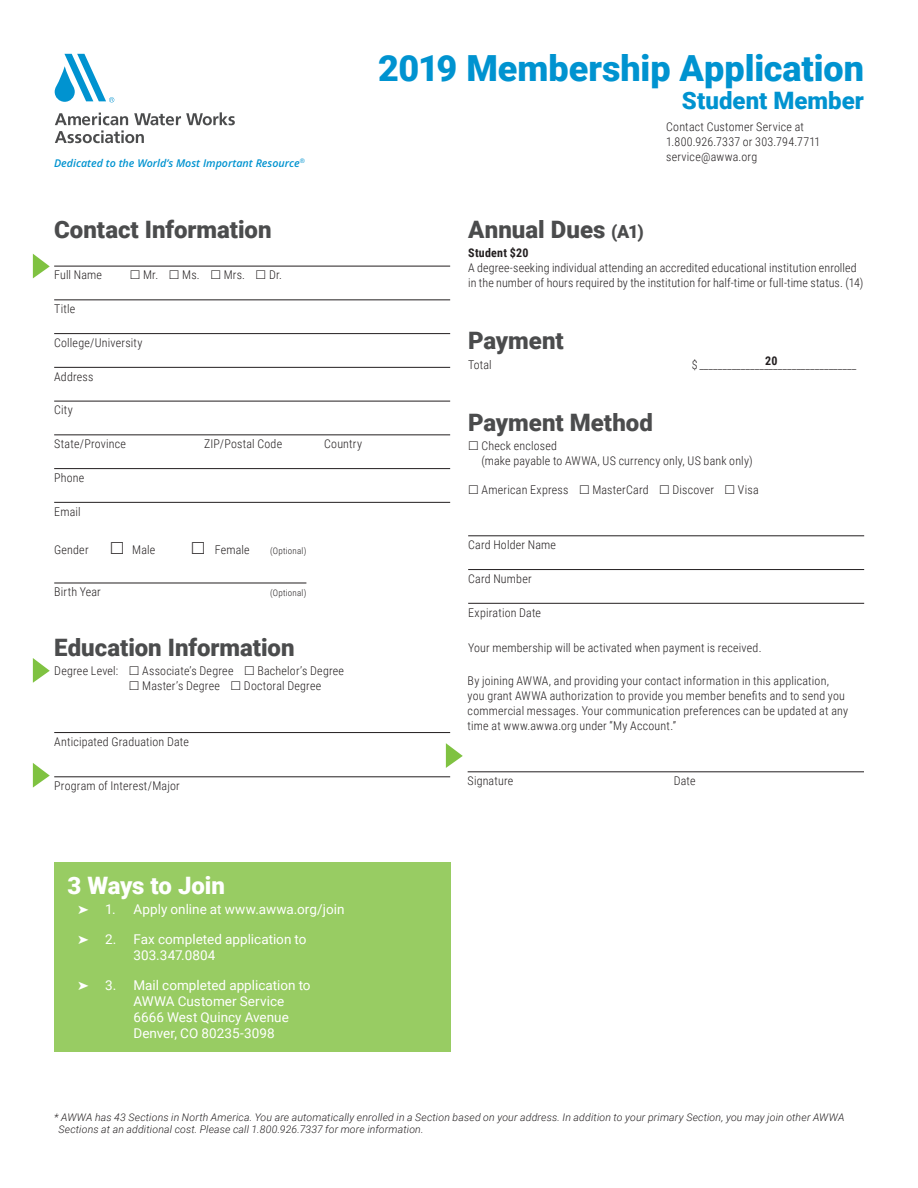
<style>
.page{position:relative;width:918px;height:1188px;background:#fff}
.page>*{position:absolute;margin:0;border:0;box-sizing:border-box;transform-origin:0 0}
.Subhead_Bold{font:900 36px "Roboto";color:#0093d0}
.Subhead_Bold-2{font:900 24px "Roboto";color:#4b4c4d}
.Subhead_Bold-3{font:900 24px "Roboto";color:#0093d0}
.KO_Subhead_Bold{font:900 24px "Roboto";letter-spacing:-.005em;color:#fff}
.t1{font:13.5px/16.2px "Roboto";letter-spacing:.005em;color:#fff}
.Text_Form{font:300 12px/15px "Roboto Condensed";letter-spacing:.015em;color:#231f20}
.TextRuleAbove{font:300 12px "Roboto Condensed";letter-spacing:.015em;color:#231f20}
.Text_Form-2{font:700 12px "Roboto Condensed";color:#231f20}
.t2{font:italic 600 10.65px "Open Sans";color:#0093d0}
.Footnote{font:italic 300 10.5px/12.6px "Roboto";letter-spacing:.015em;color:#231f20}
.Text_Form-3{font:300 9px "Roboto Condensed";letter-spacing:.025em;color:#231f20}
.s1{font-size:18px}
.s2{font-weight:700}
</style>
<div class="page">
<svg style="left:33px;top:254px;width:17px;height:24px"></svg>
<svg style="left:33px;top:658px;width:17px;height:25px"></svg>
<svg style="left:55px;top:112px;width:180px;height:31px"></svg>
<svg style="left:55px;top:54px;width:59px;height:48px"></svg>
<hr style="left:54px;top:266px;width:396px;height:1px;background:#231f20">
<hr style="left:54px;top:299px;width:396px;height:1px;background:#231f20">
<hr style="left:54px;top:333px;width:396px;height:1px;background:#231f20">
<hr style="left:54px;top:367px;width:396px;height:1px;background:#231f20">
<hr style="left:54px;top:401px;width:396px;height:1px;background:#231f20">
<hr style="left:54px;top:434px;width:396px;height:1px;background:#231f20">
<hr style="left:54px;top:468px;width:396px;height:1px;background:#231f20">
<hr style="left:54px;top:502px;width:396px;height:1px;background:#231f20">
<hr style="left:468px;top:535px;width:396px;height:1px;background:#231f20">
<hr style="left:468px;top:569px;width:396px;height:1px;background:#231f20">
<hr style="left:468px;top:603px;width:396px;height:1px;background:#231f20">
<svg style="left:446px;top:743px;width:17px;height:25px"></svg>
<hr style="left:468px;top:771px;width:396px;height:1px;background:#231f20">
<div style="left:54px;top:862px;width:396px;height:190px;background:#98cc63"></div>
<svg style="left:33px;top:763px;width:17px;height:25px"></svg>
<hr style="left:54px;top:583px;width:252px;height:1px;background:#231f20">
<hr style="left:54px;top:732px;width:396px;height:1px;background:#231f20">
<hr style="left:54px;top:776px;width:396px;height:1px;background:#231f20">
<p class="t2" style="left:54px;top:155px;width:253px">Dedicated to the World’s Most Important Resource<sup>®</sup></p>
<p class="Subhead_Bold" style="left:378px;top:43px;width:487px">2019 Membership Application</p>
<p class="Subhead_Bold-3" style="left:682px;top:84px;width:184px">Student Member</p>
<p class="Text_Form" style="left:666px;top:118px;width:156px">Contact Customer Service at<br>1.800.926.7337 or 303.794.7711 service@awwa.org</p>
<p class="Subhead_Bold-2" style="left:54px;top:213px;width:219px">Contact Information</p>
<p class="TextRuleAbove" style="left:54px;top:267px;width:49px">Full Name</p>
<p class="TextRuleAbove" style="left:143px;top:267px;width:17px">Mr.</p>
<p class="TextRuleAbove" style="left:182px;top:267px;width:19px">Ms.</p>
<p class="TextRuleAbove" style="left:224px;top:267px;width:23px">Mrs.</p>
<p class="TextRuleAbove" style="left:269px;top:267px;width:15px">Dr.</p>
<p class="TextRuleAbove" style="left:54px;top:301px;width:23px">Title</p>
<p class="TextRuleAbove" style="left:54px;top:334px;width:90px">College/University</p>
<p class="TextRuleAbove" style="left:54px;top:368px;width:41px">Address</p>
<p class="TextRuleAbove" style="left:54px;top:402px;width:20px">City</p>
<p class="TextRuleAbove" style="left:54px;top:436px;width:73px">State/Province</p>
<p class="TextRuleAbove" style="left:204px;top:436px;width:80px">ZIP/Postal Code</p>
<p class="TextRuleAbove" style="left:324px;top:436px;width:39px">Country</p>
<p class="TextRuleAbove" style="left:54px;top:469px;width:32px">Phone</p>
<p class="TextRuleAbove" style="left:54px;top:503px;width:28px">Email</p>
<p class="Text_Form" style="left:54px;top:542px;width:36px">Gender</p>
<p class="Text_Form" style="left:132px;top:542px;width:25px">Male</p>
<p class="Text_Form" style="left:215px;top:542px;width:37px">Female</p>
<p class="Text_Form-3" style="left:270px;top:545px;width:38px">(Optional)</p>
<p class="Text_Form" style="left:54px;top:584px;width:48px">Birth Year</p>
<p class="Text_Form-3" style="left:270px;top:587px;width:38px">(Optional)</p>
<p class="Subhead_Bold-2" style="left:54px;top:631px;width:242px">Education Information</p>
<p class="Text_Form" style="left:54px;top:663px;width:66px">Degree Level:</p>
<p class="Text_Form" style="left:142px;top:663px;width:93px">Associate’s Degree</p>
<p class="Text_Form" style="left:257px;top:663px;width:88px">Bachelor’s Degree</p>
<p class="Text_Form" style="left:142px;top:678px;width:79px">Master’s Degree</p>
<p class="Text_Form" style="left:244px;top:678px;width:79px">Doctoral Degree</p>
<p class="TextRuleAbove" style="left:54px;top:733px;width:136px">Anticipated Graduation Date</p>
<p class="TextRuleAbove" style="left:54px;top:777px;width:127px">Program of Interest/Major</p>
<p class="Subhead_Bold-2" style="left:468px;top:213px;width:177px">Annual Dues <span class="s1">(A1)</span></p>
<p class="Text_Form" style="left:468px;top:245px;width:397px"><span class="s2">Student $20<br></span>A degree-seeking individual attending an accredited educational institution enrolled in the number of hours required by the institution for half-time or full-time status. (14)</p>
<p class="Subhead_Bold-2" style="left:468px;top:324px;width:97px">Payment</p>
<p class="Text_Form" style="left:468px;top:356px;width:25px">Total</p>
<p class="Text_Form" style="left:692px;top:356px;width:166px">$ __________________________________</p>
<p class="Text_Form-2" style="left:765px;top:353px;width:14px">20</p>
<p class="Subhead_Bold-2" style="left:468px;top:406px;width:186px">Payment Method</p>
<p class="Text_Form" style="left:482px;top:438px;width:273px">Check enclosed<br>(make payable to AWWA, US currency only, US bank only)</p>
<p class="Text_Form" style="left:482px;top:481px;width:88px">American Express</p>
<p class="Text_Form" style="left:592px;top:481px;width:58px">MasterCard</p>
<p class="Text_Form" style="left:673px;top:481px;width:43px">Discover</p>
<p class="Text_Form" style="left:738px;top:481px;width:22px">Visa</p>
<p class="TextRuleAbove" style="left:468px;top:536px;width:89px">Card Holder Name</p>
<p class="TextRuleAbove" style="left:468px;top:570px;width:65px">Card Number</p>
<p class="TextRuleAbove" style="left:468px;top:604px;width:74px">Expiration Date</p>
<p class="Text_Form" style="left:468px;top:640px;width:295px">Your membership will be activated when payment is received.</p>
<p class="Text_Form" style="left:468px;top:672px;width:382px">By joining AWWA, and providing your contact information in this application, you grant AWWA authorization to provide you member benefits and to send you commercial messages. Your communication preferences can be updated at any time at www.awwa.org under “My Account.”</p>
<p class="TextRuleAbove" style="left:468px;top:772px;width:47px">Signature</p>
<p class="TextRuleAbove" style="left:674px;top:772px;width:23px">Date</p>
<p class="KO_Subhead_Bold" style="left:68px;top:869px;width:159px">3 Ways to Join</p>
<p class="t1" style="left:78px;top:901px;width:39px">➤ 1.</p>
<p class="t1" style="left:134px;top:901px;width:213px">Apply online at www.awwa.org/join</p>
<p class="t1" style="left:78px;top:931px;width:40px">➤ 2.</p>
<p class="t1" style="left:134px;top:931px;width:174px">Fax completed application to<br>303.347.0804</p>
<p class="t1" style="left:78px;top:976px;width:40px">➤ 3.</p>
<p class="t1" style="left:134px;top:976px;width:179px">Mail completed application to<br>AWWA Customer Service<br>6666 West Quincy Avenue<br>Denver, CO 80235-3098</p>
<p class="Footnote" style="left:59px;top:1110px;width:787px;text-indent:-4px">* AWWA has 43 Sections in North America. You are automatically enrolled in a Section based on your address. In addition to your primary Section, you may join other AWWA<br>Sections at an additional cost. Please call 1.800.926.7337 for more information.</p>
</div>
